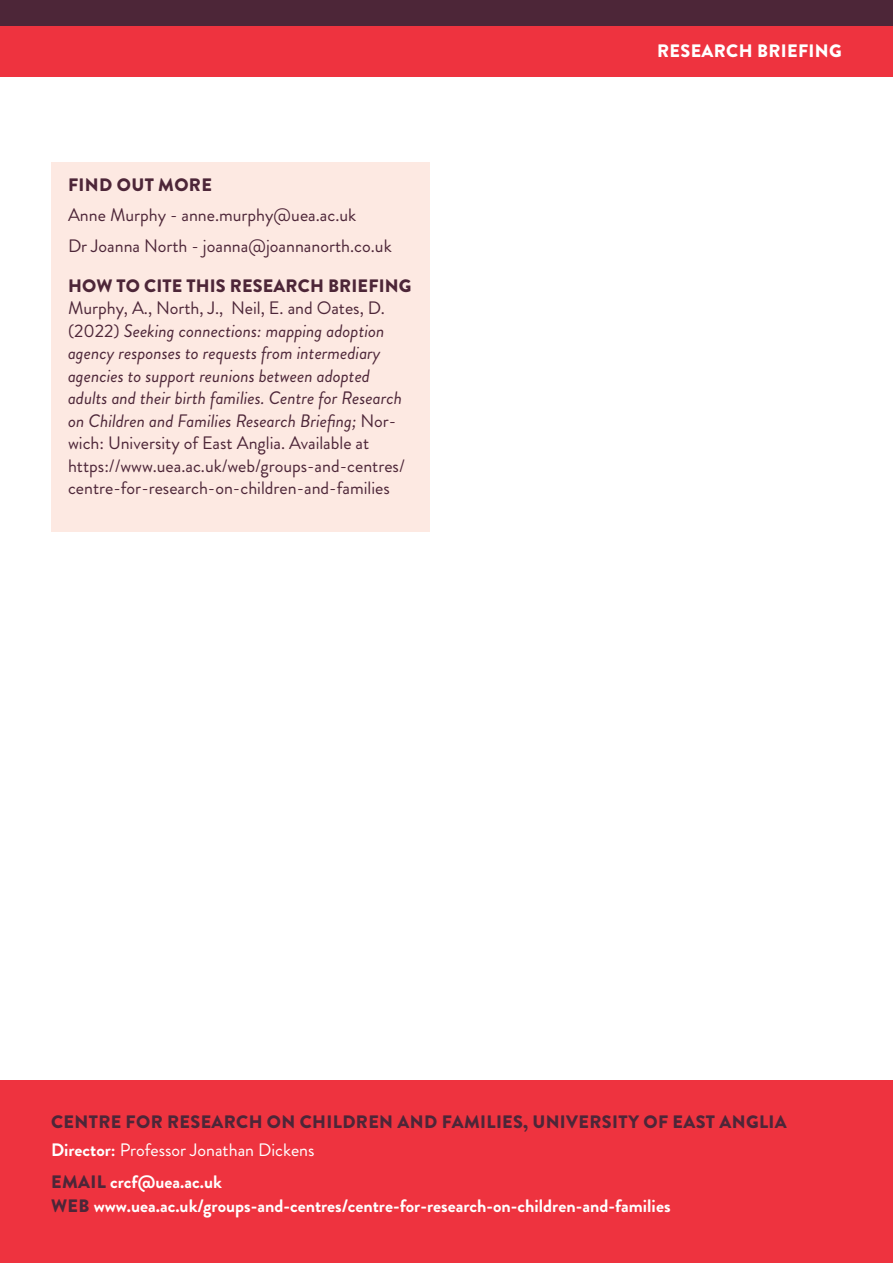
<style>
.page{position:relative;width:893px;height:1263px;background:#fff}
.page>*{position:absolute;margin:0;border:0;box-sizing:border-box;transform-origin:0 0}
.t1{font:italic 18px/22.5px "Brandon Grotesque";color:#4d2638}
.t2{font:900 18px "Brandon Grotesque";letter-spacing:.02em;color:#4d2638}
.t3{font:700 18px "Brandon Grotesque";color:#fff}
.t4{font:18px "Brandon Grotesque";color:#4d2638}
.t5{font:18px "Brandon Grotesque";color:#fff}
.t6{font:900 18px "Brandon Grotesque";letter-spacing:.02em;color:#fff}
.s1{font-style:normal}
.s2{font-weight:700}
.s3{font-weight:900;color:#4d2638}
</style>
<div class="page">
<div style="left:0;top:26px;width:893px;height:51px;background:#ee333f"></div>
<div style="left:0;top:0;width:893px;height:26px;background:#4d2638"></div>
<div style="left:0;top:1080px;width:893px;height:183px;background:#ee333f"></div>
<div style="left:51px;top:162px;width:378px;height:369px;background:#fde9e2"></div>
<p class="t2" style="left:68px;top:172px;width:145px">FIND OUT MORE</p>
<p class="t4" style="left:68px;top:203px;width:290px">Anne Murphy - anne.murphy@uea.ac.uk</p>
<p class="t4" style="left:68px;top:234px;width:325px">Dr Joanna North - joanna@joannanorth.co.uk</p>
<p class="t2" style="left:68px;top:273px;width:345px">HOW TO CITE THIS RESEARCH BRIEFING</p>
<p class="t1" style="left:68px;top:297px;width:338px"><span class="s1">Murphy, A., North, J., Neil, E. and Oates, D. (2022)</span> Seeking connections: mapping adoption agency responses to requests from intermediary agencies to support reunions between adopted adults and their birth families. Centre for Research on Children and Families Research Briefing; <span class="s1">Nor&shy;wich: University of East Anglia. Available at https://www.uea.ac.uk/web/groups-and-centres/ centre-for-research-on-children-and-families</span></p>
<p class="t6" style="left:657px;top:38px;width:186px">RESEARCH BRIEFING</p>
<p class="t2" style="left:51px;top:1109px;width:737px">CENTRE FOR RESEARCH ON CHILDREN AND FAMILIES, UNIVERSITY OF EAST ANGLIA</p>
<p class="t5" style="left:51px;top:1137px;width:265px"><span class="s2">Director:</span> Professor Jonathan Dickens</p>
<p class="t3" style="left:51px;top:1169px;width:172px"><span class="s3">EMAIL</span> crcf@uea.ac.uk</p>
<p class="t3" style="left:51px;top:1193px;width:621px"><span class="s3">WEB</span> www.uea.ac.uk/groups-and-centres/centre-for-research-on-children-and-families</p>
</div>
